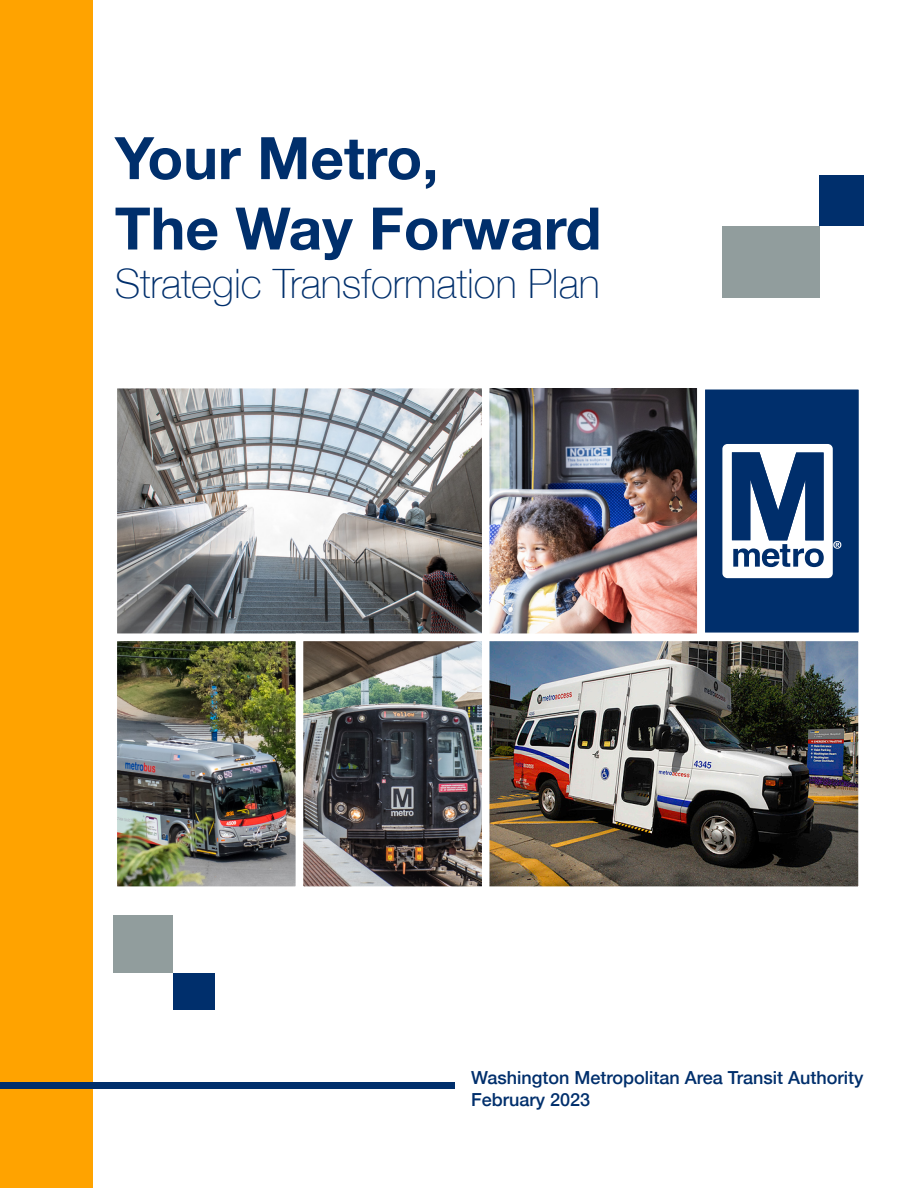
<style>
.page{position:relative;width:918px;height:1188px;background:#fff}
.page>*{position:absolute;margin:0;border:0;box-sizing:border-box;transform-origin:0 0}
.t1{font:700 58.65px "Helvetica Neue";color:#002f6c}
.t2{font:100 40.5px "Helvetica Neue";color:#002f6c}
.t3{font:500 18px "Helvetica Neue";color:#002f6c}
</style>
<div class="page">
<div style="left:696px;top:381px;width:172px;height:261px;background:#002f6c;border:9px solid #fff"></div>
<div style="left:0;top:0;width:92px;height:1188px;background:#ffa300"></div>
<div style="left:0;top:1082px;width:454px;height:6px;background:#002f6c"></div>
<div style="left:173px;top:973px;width:41px;height:37px;background:#002f6c"></div>
<div style="left:113px;top:915px;width:60px;height:58px;background:#919d9d"></div>
<div style="left:819px;top:175px;width:45px;height:51px;background:#002f6c"></div>
<div style="left:722px;top:226px;width:97px;height:72px;background:#919d9d"></div>
<img style="left:490px;top:390px;width:206px;height:242px">
<div style="left:481px;top:381px;width:224px;height:260px;border:8px solid #fff"></div>
<img style="left:119px;top:390px;width:361px;height:242px">
<div style="left:110px;top:381px;width:379px;height:260px;border:8px solid #fff"></div>
<img style="left:489px;top:643px;width:368px;height:242px">
<div style="left:478px;top:634px;width:388px;height:260px;border:8px solid #fff"></div>
<img style="left:119px;top:643px;width:361px;height:242px">
<div style="left:110px;top:634px;width:193px;height:260px;border:8px solid #fff"></div>
<div style="left:296px;top:634px;width:193px;height:260px;border:8px solid #fff"></div>
<div style="left:722px;top:444px;width:111px;height:134px;background:#fff;border-radius:5px"></div>
<svg style="left:833px;top:541px;width:8px;height:8px"></svg>
<svg style="left:732px;top:452px;width:92px;height:115px"></svg>
<p class="t1" style="left:115px;top:112px;width:325px">Your Metro,</p>
<p class="t1" style="left:115px;top:183px;width:488px">The Way Forward</p>
<p class="t2" style="left:115px;top:253px;width:487px">Strategic Transformation Plan</p>
<p class="t3" style="left:471px;top:1063px;width:394px">Washington Metropolitan Area Transit Authority</p>
<p class="t3" style="left:471px;top:1085px;width:121px">February 2023</p>
</div>
